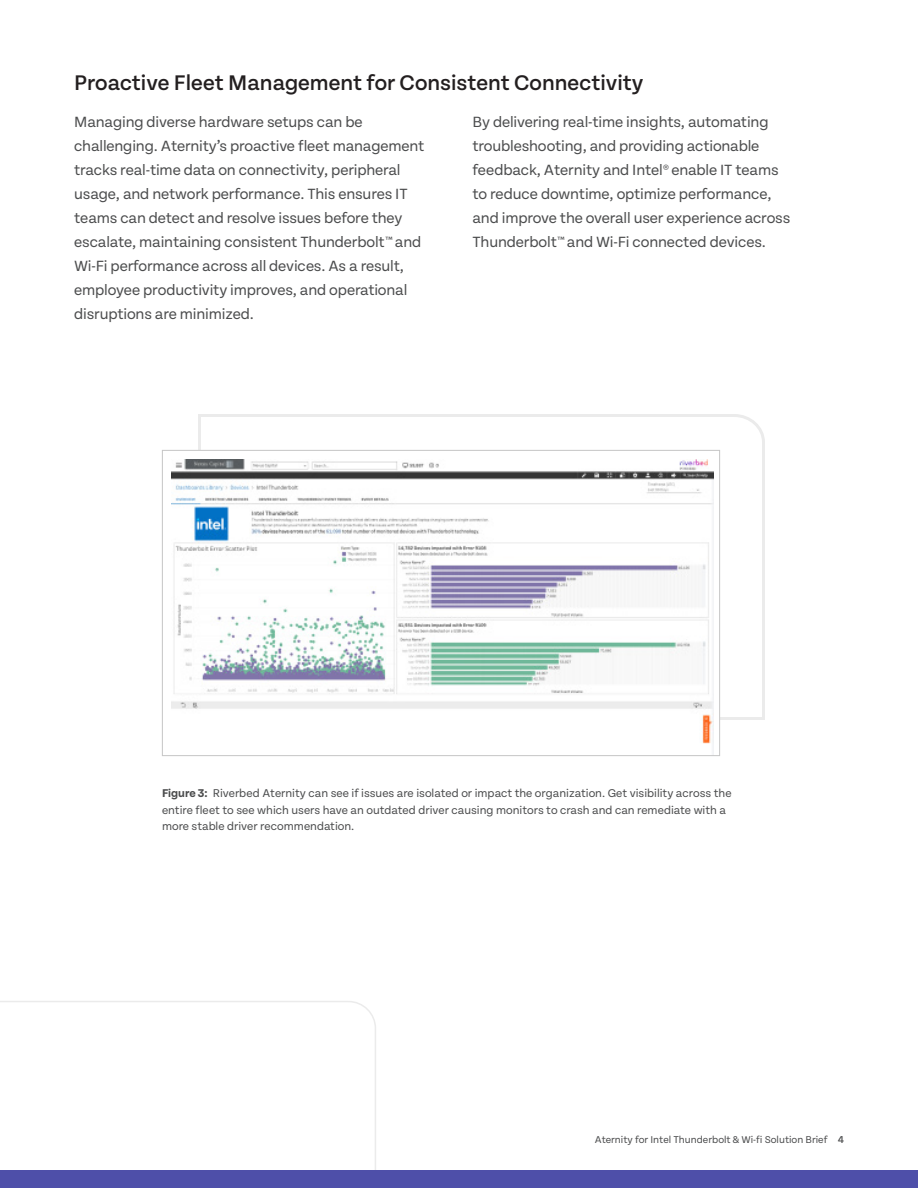
<style>
.page{position:relative;width:918px;height:1188px;background:#fff}
.page>*{position:absolute;margin:0;border:0;box-sizing:border-box;transform-origin:0 0}
.H2_Span_Columns{font:500 22.5px "Tenon";color:#231f20}
.Body{font:15.75px/24px "Tenon";letter-spacing:-.01em;color:#4b4c4d}
.t1{font:12px/16.5px "Tenon";color:#4b4c4d}
.t2{font:10.5px "Tenon";color:#4b4c4d}
.s1{font-weight:700}
.s2{font-weight:500}
</style>
<div class="page">
<svg style="left:198px;top:414px;width:567px;height:306px"></svg>
<div style="left:162px;top:450px;width:558px;height:306px;background:#fff"></div>
<img style="left:171px;top:459px;width:542px;height:285px">
<div style="left:162px;top:450px;width:558px;height:306px;border:1px solid #c6c6c6"></div>
<svg style="left:0;top:1001px;width:376px;height:169px"></svg>
<div style="left:0;top:1170px;width:918px;height:18px;background:#4e4fa9"></div>
<p class="H2_Span_Columns" style="left:74px;top:71px;width:571px">Proactive Fleet Management for Consistent Connectivity</p>
<p class="Body" style="left:74px;top:111px;width:352px">Managing diverse hardware setups can be challenging. Aternity’s proactive fleet management tracks real-time data on connectivity, peripheral usage, and network performance. This ensures IT teams can detect and resolve issues before they escalate, maintaining consistent Thunderbolt™ and Wi-Fi performance across all devices. As a result, employee productivity improves, and operational disruptions are minimized.</p>
<p class="Body" style="left:472px;top:111px;width:319px">By delivering real-time insights, automating troubleshooting, and providing actionable feedback, Aternity and Intel® enable IT teams to reduce downtime, optimize performance, and improve the overall user experience across Thunderbolt™ and Wi-Fi connected devices.</p>
<p class="t1" style="left:162px;top:785px;width:571px"><span class="s1">Figure 3:</span> Riverbed Aternity can see if issues are isolated or impact the organization. Get visibility across the entire fleet to see which users have an outdated driver causing monitors to crash and can remediate with a more stable driver recommendation.</p>
<p class="t2" style="left:595px;top:1134px;width:251px">Aternity for Intel Thunderbolt &amp; Wi-fi Solution Brief <span class="s2">4</span></p>
</div>
